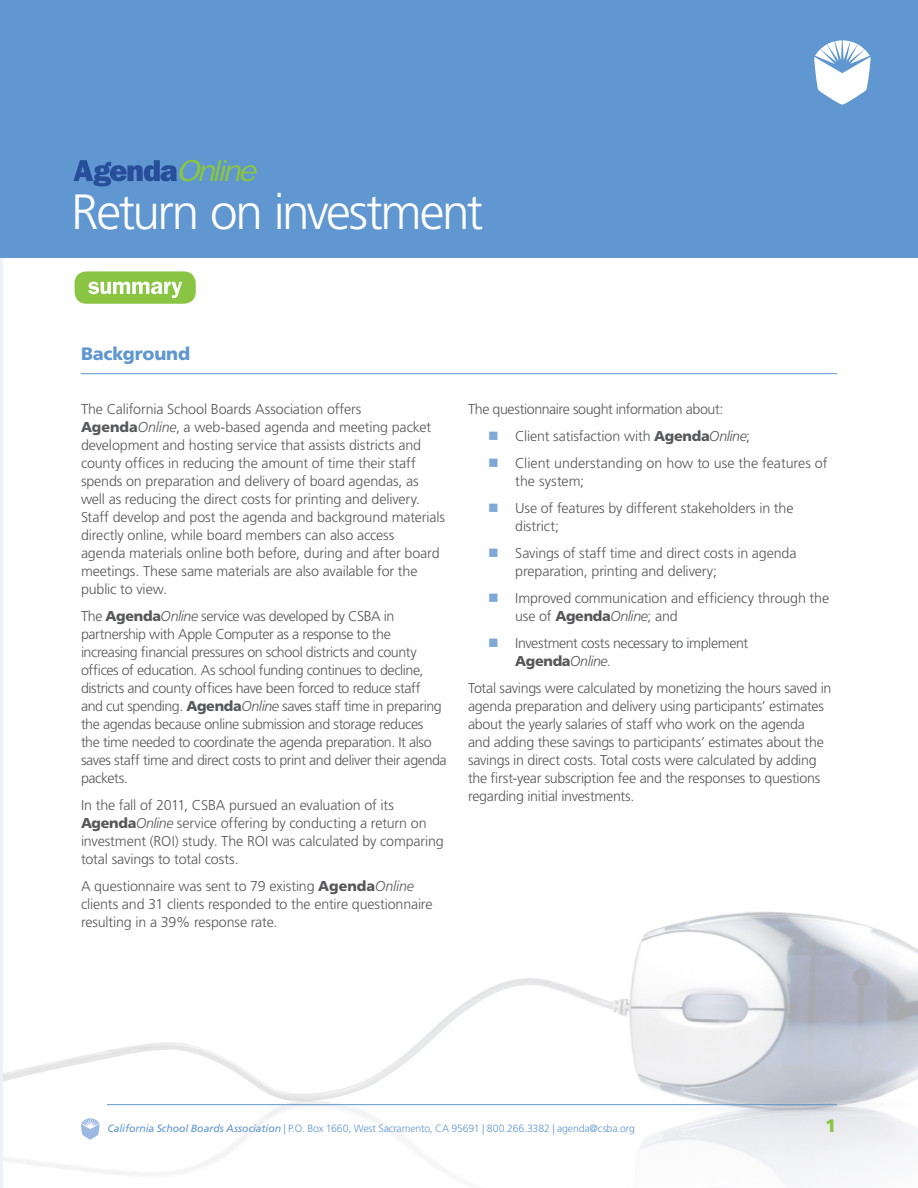
<style>
.page{position:relative;width:918px;height:1188px;background:#fff}
.page>*{position:absolute;margin:0;border:0;box-sizing:border-box;transform-origin:0 0}
.t1{font:300 49.5px "Frutiger LT Std";letter-spacing:-.045em;color:#fff}
.Subheads{font:900 18px "Frutiger LT Std";letter-spacing:-.01em;color:#6097d0}
.futura_text{font:900 18px "Frutiger LT Std";color:#89c542}
.Body{font:300 14.25px/18px "Frutiger LT Std";letter-spacing:-.015em;color:#57585a}
.Bullets{font:300 14.25px/18px "Frutiger LT Std";letter-spacing:-.01em;color:#57585a}
.futura_text-2{font:300 10.5px "Frutiger LT Std";letter-spacing:-.015em;color:#6097d0}
.s1{font-weight:900}
.s2{font-style:italic}
.s3{font-weight:400;font-style:italic}
</style>
<div class="page">
<img style="left:2px;top:756px;width:916px;height:432px">
<hr style="left:81px;top:373px;width:756px;height:1px;background:#6097d0">
<hr style="left:0;top:0;width:2px;height:1188px;background:#ecf2f9">
<div style="left:0;top:0;width:918px;height:257px;background:#6097d0"></div>
<div style="left:75px;top:271px;width:121px;height:33px;background:#89c542;border-radius:12px"></div>
<svg style="left:88px;top:281px;width:94px;height:17px"></svg>
<svg style="left:73px;top:160px;width:184px;height:26px"></svg>
<svg style="left:814px;top:40px;width:57px;height:65px"></svg>
<hr style="left:107px;top:1104px;width:730px;height:1px;background:#6097d0">
<svg style="left:81px;top:1118px;width:19px;height:22px"></svg>
<p class="t1" style="left:71px;top:184px;width:414px">Return on investment</p>
<p class="Subheads" style="left:81px;top:343px;width:111px">Background</p>
<p class="Body" style="left:81px;top:400px;width:365px">The California School Boards Association offers <span class="s1">Agenda</span><span class="s2">Online</span>, a web-based agenda and meeting packet development and hosting service that assists districts and county offices in reducing the amount of time their staff spends on preparation and delivery of board agendas, as well as reducing the direct costs for printing and delivery.<br>Staff develop and post the agenda and background materials directly online, while board members can also access<br>agenda materials online both before, during and after board meetings. These same materials are also available for the public to view.</p>
<p class="Body" style="left:81px;top:607px;width:367px">The <span class="s1">Agenda</span><span class="s2">Online</span> service was developed by CSBA in partnership with Apple Computer as a response to the increasing financial pressures on school districts and county offices of education. As school funding continues to decline, districts and county offices have been forced to reduce staff<br>and cut spending. <span class="s1">Agenda</span><span class="s2">Online</span> saves staff time in preparing the agendas because online submission and storage reduces<br>the time needed to coordinate the agenda preparation. It also saves staff time and direct costs to print and deliver their agenda packets.</p>
<p class="Body" style="left:81px;top:796px;width:364px">In the fall of 2011, CSBA pursued an evaluation of its <span class="s1">Agenda</span><span class="s2">Online</span> service offering by conducting a return on investment (ROI) study. The ROI was calculated by comparing total savings to total costs.</p>
<p class="Body" style="left:81px;top:877px;width:353px">A questionnaire was sent to 79 existing <span class="s1">Agenda</span><span class="s2">Online </span>clients and 31 clients responded to the entire questionnaire resulting in a 39% response rate.</p>
<p class="Body" style="left:468px;top:400px;width:257px">The questionnaire sought information about:</p>
<p class="Bullets" style="left:515px;top:427px;width:237px">Client satisfaction with <span class="s1">Agenda</span><span class="s2">Online</span>;</p>
<p class="Bullets" style="left:515px;top:454px;width:314px">Client understanding on how to use the features of the system;</p>
<p class="Bullets" style="left:515px;top:499px;width:280px">Use of features by different stakeholders in the district;</p>
<p class="Bullets" style="left:515px;top:544px;width:283px">Savings of staff time and direct costs in agenda preparation, printing and delivery;</p>
<p class="Bullets" style="left:515px;top:589px;width:315px">Improved communication and efficiency through the use of <span class="s1">Agenda</span><span class="s2">Online</span>; and</p>
<p class="Bullets" style="left:515px;top:634px;width:234px">Investment costs necessary to implement<br><span class="s1">Agenda</span><span class="s2">Online</span>.</p>
<p class="Body" style="left:468px;top:679px;width:365px">Total savings were calculated by monetizing the hours saved in agenda preparation and delivery using participants’ estimates about the yearly salaries of staff who work on the agenda<br>and adding these savings to participants’ estimates about the savings in direct costs. Total costs were calculated by adding the first-year subscription fee and the responses to questions regarding initial investments.</p>
<p class="futura_text-2" style="left:107px;top:1122px;width:529px"><span class="s3">California School Boards Association</span> | P.O. Box 1660, West Sacramento, CA 95691 | 800.266.3382 | agenda@csba.org</p>
<p class="futura_text" style="left:825px;top:1115px;width:13px">1</p>
</div>
